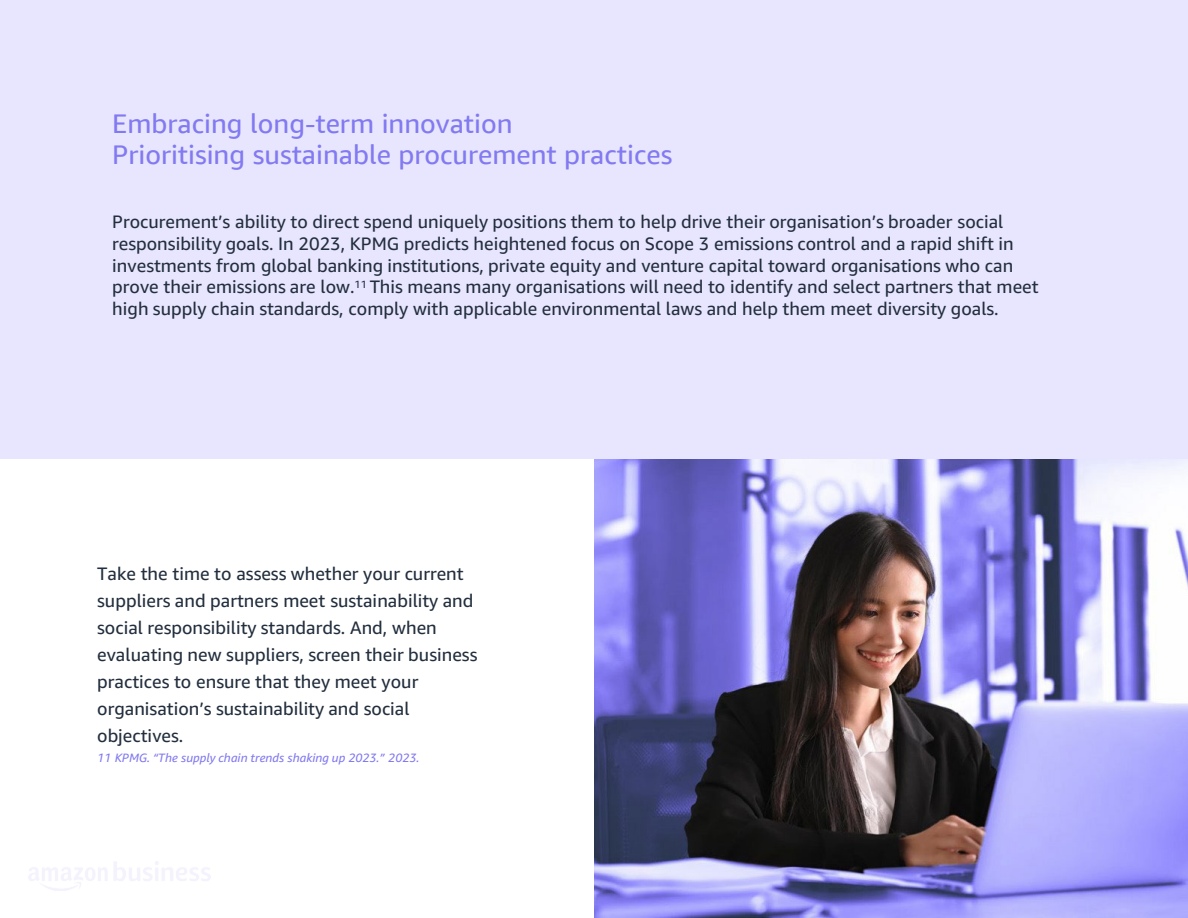
<style>
.page{position:relative;width:1188px;height:918px;background:#fff}
.page>*{position:absolute;margin:0;border:0;box-sizing:border-box;transform-origin:0 0}
.t1{font:27px "Amazon Ember Display";color:#827af0}
.t2{font:18px/27px "Amazon Ember";color:#232f3e}
.t3{font:italic 12px "Amazon Ember";letter-spacing:.005em;color:#827af0}
</style>
<div class="page">
<img style="left:594px;top:459px;width:594px;height:459px">
<div style="left:0;top:0;width:1188px;height:459px;background:#e8e6ff"></div>
<p class="t1" style="left:112px;top:106px;width:402px">Embracing long-term innovation</p>
<p class="t1" style="left:112px;top:138px;width:562px">Prioritising sustainable procurement practices</p>
<p class="t2" style="left:112px;top:211px;width:928px;line-height:21.6px">Procurement’s ability to direct spend uniquely positions them to help drive their organisation’s broader social responsibility goals. In 2023, KPMG predicts heightened focus on Scope 3 emissions control and a rapid shift in investments from global banking institutions, private equity and venture capital toward organisations who can prove their emissions are low.<sup>11</sup> This means many organisations will need to identify and select partners that meet high supply chain standards, comply with applicable environmental laws and help them meet diversity goals.</p>
<p class="t2" style="left:97px;top:560px;width:382px">Take the time to assess whether your current suppliers and partners meet sustainability and social responsibility standards. And, when evaluating new suppliers, screen their business practices to ensure that they meet your organisation’s sustainability and social objectives.</p>
<p class="t3" style="left:97px;top:750px;width:324px">11 KPMG. “The supply chain trends shaking up 2023.” 2023.</p>
</div>
